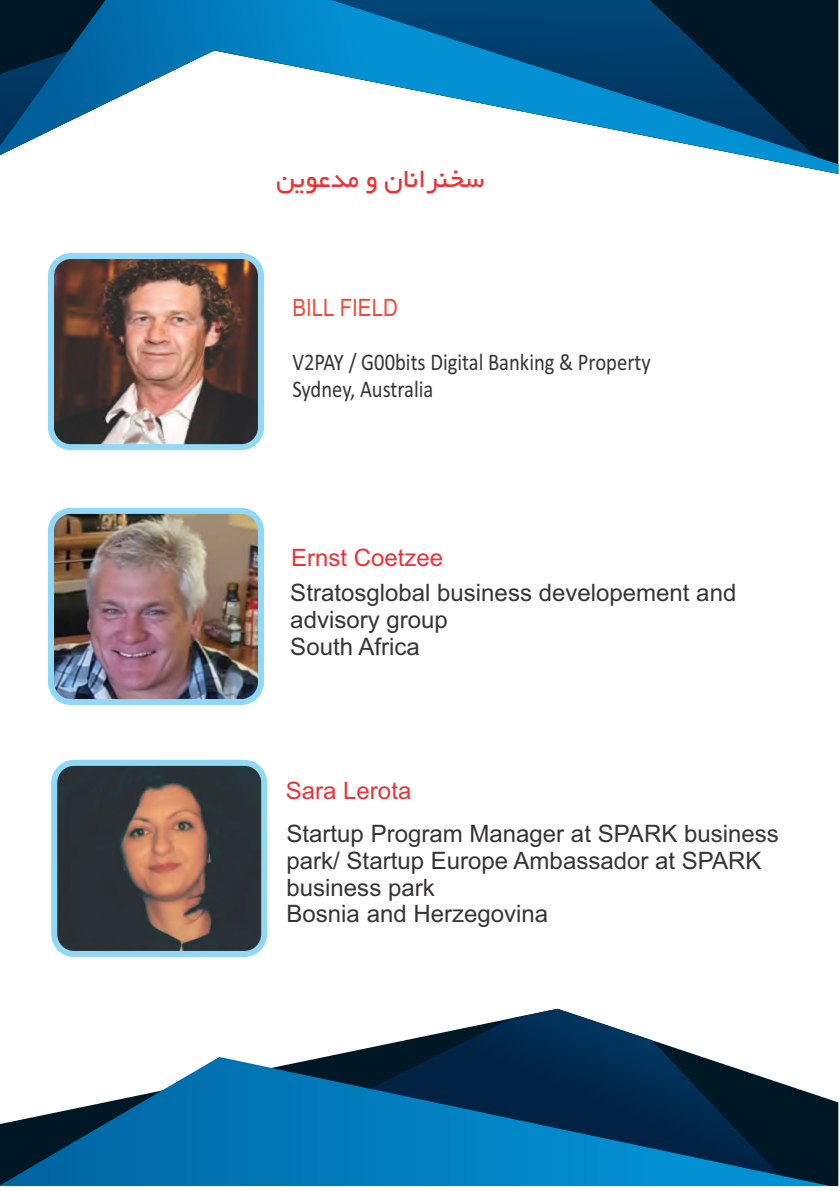
<style>
.page{position:relative;width:840px;height:1191px;background:#fff}
.page>*{position:absolute;margin:0;border:0;box-sizing:border-box;transform-origin:0 0}
.t1{font:31.8px "F yekan";color:#ed3237}
.t2{font:24px/26.8px "Arial";color:#373435}
.t3{font:24px/26.8px "Calibri";color:#373435;scale:.86 1}
.t4{font:24px "Arial";color:#ed3237}
.t5{font:24px "Arial";color:#ef4d37;scale:.86 1}
</style>
<div class="page">
<svg style="left:0;top:0;width:837px;height:174px"></svg>
<svg style="left:829px;top:1099px;width:8px;height:87px"></svg>
<svg style="left:324px;top:1008px;width:378px;height:49px"></svg>
<svg style="left:0;top:1057px;width:829px;height:129px;background:#1d6690"></svg>
<img style="left:51px;top:256px;width:210px;height:191px;border-radius:20px">
<div style="left:48px;top:253px;width:216px;height:197px;border:6px solid #91d8f7;border-radius:20px"></div>
<img style="left:55px;top:515px;width:202px;height:183px">
<div style="left:48px;top:508px;width:216px;height:197px;border:6px solid #91d8f7;border-radius:20px"></div>
<img style="left:55px;top:763px;width:209px;height:191px;border-radius:20px">
<div style="left:51px;top:760px;width:216px;height:197px;border:6px solid #91d8f7;border-radius:20px"></div>
<h1 class="t1" style="left:276px;top:157px;width:210px">¸Ä¼øk¶ » ·IºHo¹hw</h1>
<p class="t5" style="left:292px;top:299px;width:124px">BILL FIELD</p>
<p class="t3" style="left:292px;top:351px;width:418px">V2PAY / G00bits Digital Banking &amp; Property<br>Sydney, Australia</p>
<p class="t4" style="left:291px;top:549px;width:154px">Ernst Coetzee</p>
<p class="t2" style="left:290px;top:582px;width:447px">Stratosglobal business developement and advisory group<br>South Africa</p>
<p class="t4" style="left:286px;top:781px;width:127px">Sara Lerota</p>
<p class="t2" style="left:286px;top:822px;width:493px">Startup Program Manager at SPARK business park/ Startup Europe Ambassador at SPARK business park<br>Bosnia and Herzegovina</p>
</div>
